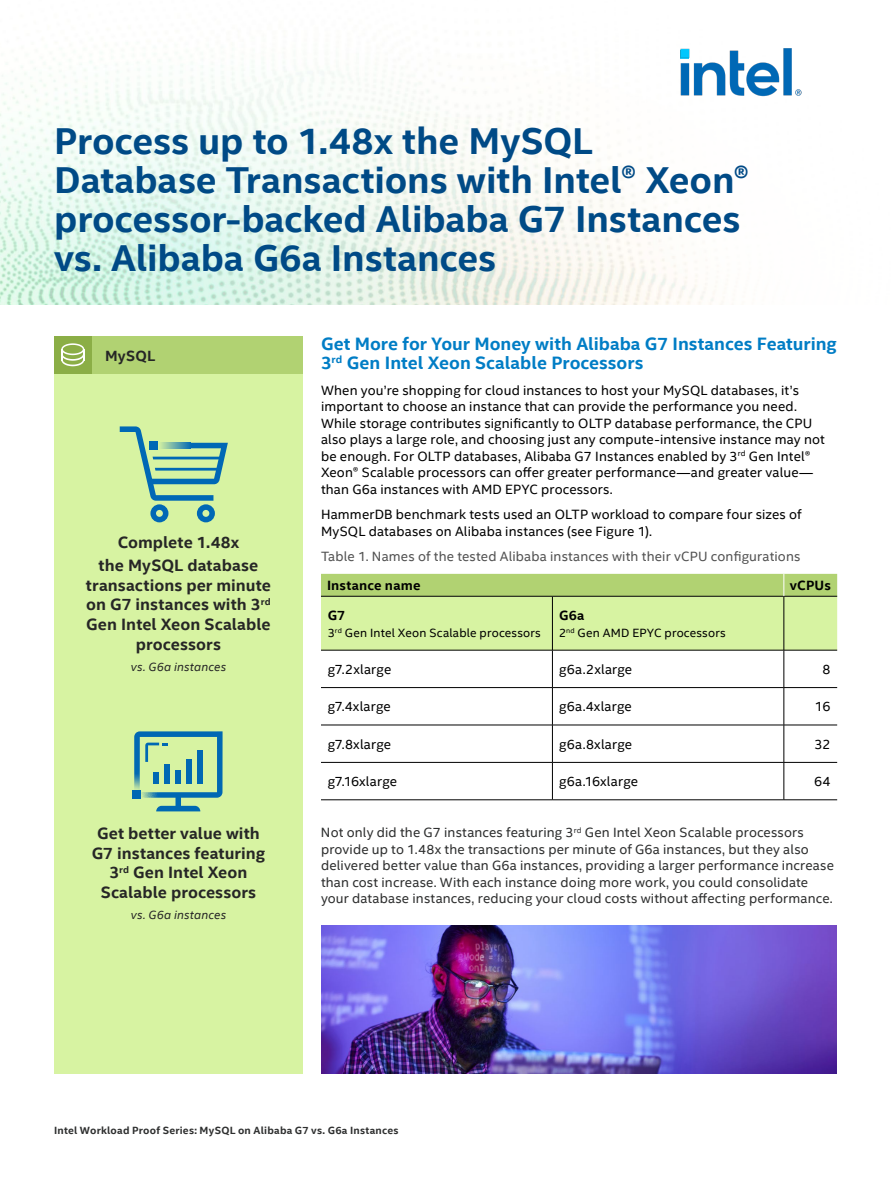
<style>
.page{position:relative;width:891px;height:1188px;background:#fff}
.page>*{position:absolute;margin:0;border:0;box-sizing:border-box;transform-origin:0 0}
.t1{font:700 37.5px/39px "Intel Clear";letter-spacing:-.005em;color:#004a86}
.t2{font:700 18px/19.5px "Intel Clear";color:#007dc5}
.t3{font:700 16.5px/19.8px "Intel Clear";letter-spacing:.005em;color:#262626;text-align:center}
.t4{font:700 14.85px "Intel Clear";letter-spacing:.01em;color:#262626}
.t5{font:13.5px/16.5px "Intel Clear";letter-spacing:.015em;color:#000}
.t6{font:13.5px/16.5px "Intel Clear";letter-spacing:.01em;color:#2e2f2f}
.t7{font:13.5px "Intel Clear";letter-spacing:.01em;color:#525252}
.t8{font:700 13.5px "Intel Clear";letter-spacing:.01em;color:#000}
.t9{font:12px "Intel Clear";letter-spacing:.02em;color:#000}
.t10{font:italic 12px "Intel Clear";letter-spacing:.015em;color:#262626}
.t11{font:700 10.5px "Intel Clear";letter-spacing:.02em;color:#2e2f2f}
</style>
<div class="page">
<img style="left:0;top:60px;width:723px;height:245px">
<hr style="left:321px;top:650px;width:231px;height:1px;background:#000">
<hr style="left:552px;top:650px;width:232px;height:1px;background:#000">
<hr style="left:552px;top:650px;width:1px;height:37px;background:#000">
<hr style="left:784px;top:650px;width:53px;height:1px;background:#000">
<hr style="left:784px;top:650px;width:1px;height:37px;background:#000">
<hr style="left:321px;top:687px;width:231px;height:1px;background:#000">
<hr style="left:552px;top:687px;width:232px;height:1px;background:#000">
<hr style="left:552px;top:688px;width:1px;height:37px;background:#000">
<hr style="left:784px;top:687px;width:53px;height:1px;background:#000">
<hr style="left:784px;top:688px;width:1px;height:37px;background:#000">
<hr style="left:321px;top:725px;width:231px;height:1px;background:#000">
<hr style="left:552px;top:725px;width:232px;height:1px;background:#000">
<hr style="left:552px;top:725px;width:1px;height:37px;background:#000">
<hr style="left:784px;top:725px;width:53px;height:1px;background:#000">
<hr style="left:784px;top:725px;width:1px;height:37px;background:#000">
<hr style="left:321px;top:762px;width:231px;height:1px;background:#000">
<hr style="left:552px;top:762px;width:232px;height:1px;background:#000">
<hr style="left:552px;top:763px;width:1px;height:37px;background:#000">
<hr style="left:784px;top:762px;width:53px;height:1px;background:#000">
<hr style="left:784px;top:763px;width:1px;height:37px;background:#000">
<hr style="left:321px;top:800px;width:231px;height:1px;background:#000">
<hr style="left:552px;top:800px;width:232px;height:1px;background:#000">
<hr style="left:784px;top:800px;width:53px;height:1px;background:#000">
<svg style="left:321px;top:574px;width:516px;height:76px;background:#c7e390"></svg>
<div style="left:54px;top:374px;width:249px;height:700px;background:#d7f3a2"></div>
<div style="left:92px;top:336px;width:211px;height:38px;background:#b1d272"></div>
<div style="left:54px;top:336px;width:38px;height:38px;background:#8bae46"></div>
<svg style="left:61px;top:343px;width:23px;height:23px"></svg>
<svg style="left:120px;top:426px;width:108px;height:96px"></svg>
<div style="left:133px;top:791px;width:8px;height:8px;background:#0068b3"></div>
<svg style="left:134px;top:731px;width:89px;height:80px"></svg>
<img style="left:321px;top:925px;width:516px;height:149px">
<img style="left:680px;top:48px;width:122px;height:49px">
<h1 class="t1" style="left:54px;top:122px;width:696px">Process up to 1.48x the MySQL Database Transactions with Intel® Xeon® processor-backed Alibaba G7 Instances vs. Alibaba G6a Instances</h1>
<p class="t4" style="left:105px;top:346px;width:51px">MySQL</p>
<p class="t3" style="left:99px;top:532px;width:161px;line-height:22.5px">Complete 1.48x<br>the MySQL database</p>
<p class="t3" style="left:86px;top:575px;width:187px">transactions per minute on G7 instances with 3<sup>rd<br></sup>Gen Intel Xeon Scalable processors</p>
<p class="t10" style="left:131px;top:659px;width:97px">vs. G6a instances</p>
<p class="t3" style="left:92px;top:823px;width:175px">Get better value with<br>G7 instances featuring<br>3<sup>rd</sup> Gen Intel Xeon<br>Scalable processors</p>
<p class="t10" style="left:131px;top:908px;width:97px">vs. G6a instances</p>
<h2 class="t2" style="left:321px;top:334px;width:517px">Get More for Your Money with Alibaba G7 Instances Featuring<br>3<sup>rd</sup> Gen Intel Xeon Scalable Processors</h2>
<p class="t5" style="left:321px;top:382px;width:505px">When you’re shopping for cloud instances to host your MySQL databases, it’s important to choose an instance that can provide the performance you need.<br>While storage contributes significantly to OLTP database performance, the CPU also plays a large role, and choosing just any compute-intensive instance may not be enough. For OLTP databases, Alibaba G7 Instances enabled by 3<sup>rd</sup> Gen Intel® Xeon® Scalable processors can offer greater performance—and greater value— than G6a instances with AMD EPYC processors.</p>
<p class="t5" style="left:321px;top:506px;width:482px">HammerDB benchmark tests used an OLTP workload to compare four sizes of<br>MySQL databases on Alibaba instances (see Figure 1).</p>
<p class="t7" style="left:321px;top:548px;width:481px">Table 1. Names of the tested Alibaba instances with their vCPU configurations</p>
<p class="t8" style="left:327px;top:577px;width:95px">Instance name</p>
<p class="t8" style="left:790px;top:577px;width:43px">vCPUs</p>
<p class="t8" style="left:328px;top:607px;width:19px">G7</p>
<p class="t9" style="left:328px;top:625px;width:215px">3<sup>rd</sup> Gen Intel Xeon Scalable processors</p>
<p class="t8" style="left:559px;top:607px;width:27px">G6a</p>
<p class="t9" style="left:559px;top:625px;width:168px">2<sup>nd</sup> Gen AMD EPYC processors</p>
<p class="t5" style="left:328px;top:661px;width:65px">g7.2xlarge</p>
<p class="t5" style="left:559px;top:661px;width:75px">g6a.2xlarge</p>
<p class="t5" style="left:822px;top:661px;width:10px">8</p>
<p class="t5" style="left:328px;top:699px;width:65px">g7.4xlarge</p>
<p class="t5" style="left:559px;top:699px;width:74px">g6a.4xlarge</p>
<p class="t5" style="left:815px;top:699px;width:17px">16</p>
<p class="t5" style="left:328px;top:736px;width:65px">g7.8xlarge</p>
<p class="t5" style="left:559px;top:736px;width:75px">g6a.8xlarge</p>
<p class="t5" style="left:815px;top:736px;width:17px">32</p>
<p class="t5" style="left:328px;top:774px;width:71px">g7.16xlarge</p>
<p class="t5" style="left:559px;top:774px;width:80px">g6a.16xlarge</p>
<p class="t5" style="left:814px;top:774px;width:18px">64</p>
<p class="t6" style="left:321px;top:825px;width:514px">Not only did the G7 instances featuring 3<sup>rd</sup> Gen Intel Xeon Scalable processors provide up to 1.48x the transactions per minute of G6a instances, but they also delivered better value than G6a instances, providing a larger performance increase than cost increase. With each instance doing more work, you could consolidate your database instances, reducing your cloud costs without affecting performance.</p>
<p class="t11" style="left:54px;top:1124px;width:346px">Intel Workload Proof Series: MySQL on Alibaba G7 vs. G6a Instances</p>
</div>
